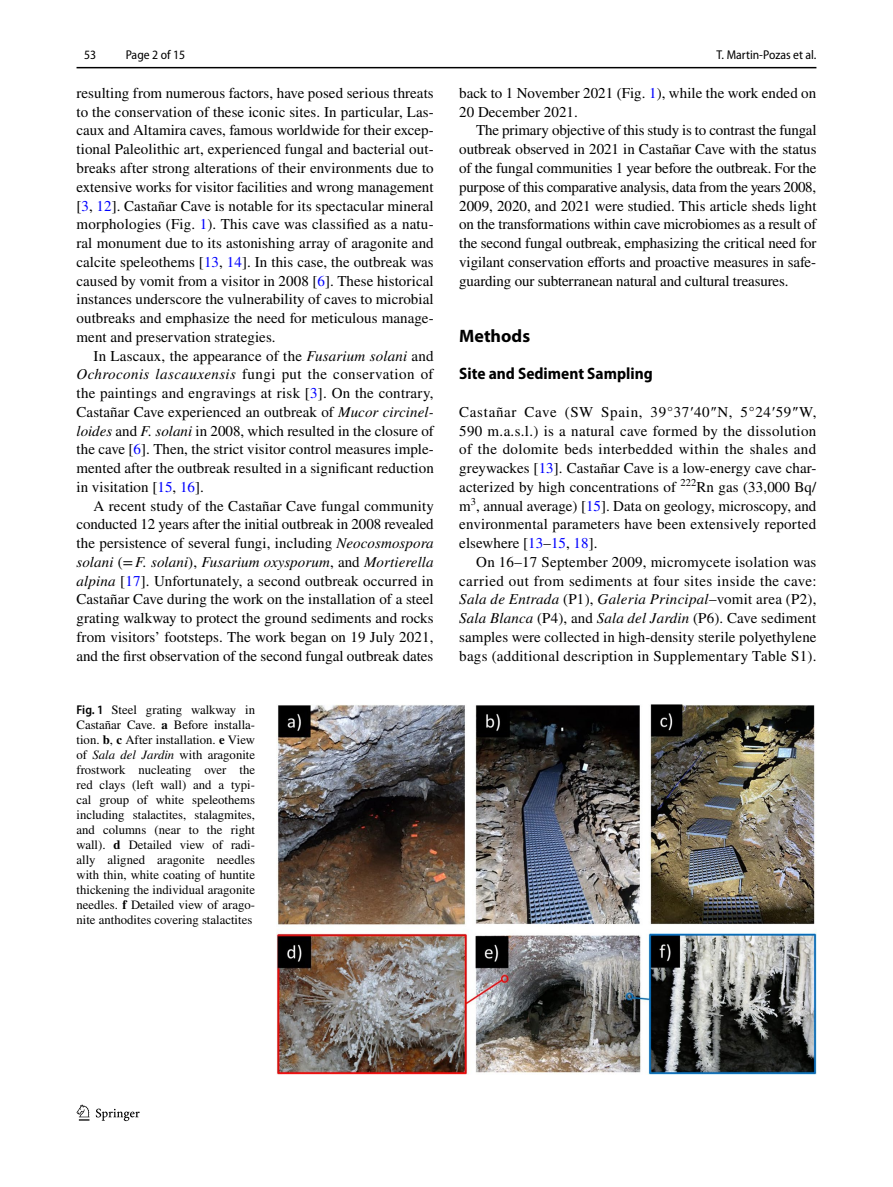
<style>
.page{position:relative;width:893px;height:1187px;background:#fff}
.page>*{position:absolute;margin:0;border:0;box-sizing:border-box;transform-origin:0 0}
.t1{font:700 18px "Myriad Pro";color:#000}
.t2{font:700 semi-condensed 16.5px "Myriad Pro";color:#000}
.t3{font:15px/18.8px "STIX";letter-spacing:.005em;color:#000;text-align:justify}
.t4{font:12.75px/15px "STIX";color:#000;text-align:justify}
.t5{font:semi-condensed 12.75px "Myriad Pro";color:#000}
.s1{color:#00f}
.s2{font-style:italic}
.s3{font-family:"Times New Roman"}
.s4{font-family:"Myriad Pro";font-weight:600;font-stretch:semi-condensed}
.s5{font-weight:700}
</style>
<div class="page">
<hr style="left:77px;top:67px;width:739px;height:1px;background:#000">
<svg style="left:77px;top:1104px;width:12px;height:16px"></svg>
<svg style="left:96px;top:1108px;width:44px;height:12px"></svg>
<img style="left:276px;top:704px;width:540px;height:369px">
<p class="t5" style="left:84px;top:48px;width:14px">53</p>
<p class="t5" style="left:126px;top:48px;width:61px">Page 2 of 15</p>
<p class="t5" style="left:717px;top:48px;width:101px">T. Martin‑Pozas et al.</p>
<p class="t3" style="left:77px;top:84px;width:359px">resulting from numerous factors, have posed serious threats to the conservation of these iconic sites. In particular, Las&shy;caux and Altamira caves, famous worldwide for their excep&shy;tional Paleolithic art, experienced fungal and bacterial out&shy;breaks after strong alterations of their environments due to extensive works for visitor facilities and wrong management [<span class="s1">3</span>, <span class="s1">12</span>]. Castañar Cave is notable for its spectacular mineral morphologies (Fig. <span class="s1">1</span>). This cave was classified as a natu&shy;ral monument due to its astonishing array of aragonite and calcite speleothems [<span class="s1">13</span>, <span class="s1">14</span>]. In this case, the outbreak was caused by vomit from a visitor in 2008 [<span class="s1">6</span>]. These historical instances underscore the vulnerability of caves to microbial outbreaks and emphasize the need for meticulous manage&shy;ment and preservation strategies.</p>
<p class="t3" style="left:77px;top:347px;width:359px;text-indent:17px">In Lascaux, the appearance of the <span class="s2">Fusarium solani</span> and <span class="s2">Ochroconis lascauxensis</span> fungi put the conservation of the paintings and engravings at risk [<span class="s1">3</span>]. On the contrary, Castañar Cave experienced an outbreak of <span class="s2">Mucor circinel&shy;loides</span> and <span class="s2">F. solani</span> in 2008, which resulted in the closure of the cave [<span class="s1">6</span>]. Then, the strict visitor control measures imple&shy;mented after the outbreak resulted in a significant reduction in visitation [<span class="s1">15</span>, <span class="s1">16</span>].</p>
<p class="t3" style="left:76px;top:497px;width:359px;text-indent:17px">A recent study of the Castañar Cave fungal community conducted 12 years after the initial outbreak in 2008 revealed the persistence of several fungi, including <span class="s2">Neocosmospora solani</span> (=<span class="s2">F. solani</span>), <span class="s2">Fusarium oxysporum</span>, and <span class="s2">Mortierella alpina</span> [<span class="s1">17</span>]. Unfortunately, a second outbreak occurred in Castañar Cave during the work on the installation of a steel grating walkway to protect the ground sediments and rocks from visitors’ footsteps. The work began on 19 July 2021, and the first observation of the second fungal outbreak dates</p>
<p class="t3" style="left:459px;top:84px;width:359px">back to 1 November 2021 (Fig. <span class="s1">1</span>), while the work ended on<br>20 December 2021.</p>
<p class="t3" style="left:459px;top:122px;width:359px;text-indent:17px">The primary objective of this study is to contrast the fungal outbreak observed in 2021 in Castañar Cave with the status of the fungal communities 1 year before the outbreak. For the purpose of this comparative analysis, data from the years 2008, 2009, 2020, and 2021 were studied. This article sheds light on the transformations within cave microbiomes as a result of the second fungal outbreak, emphasizing the critical need for vigilant conservation efforts and proactive measures in safe&shy;guarding our subterranean natural and cultural treasures.</p>
<p class="t1" style="left:459px;top:324px;width:72px">Methods</p>
<p class="t2" style="left:459px;top:364px;width:195px">Site and Sediment Sampling</p>
<p class="t3" style="left:459px;top:403px;width:359px">Castañar Cave (SW Spain, 39°37<span class="s3">′</span>40<span class="s3">″</span>N, 5°24<span class="s3">′</span>59<span class="s3">″</span>W, 590 m.a.s.l.) is a natural cave formed by the dissolution of the dolomite beds interbedded within the shales and greywackes [<span class="s1">13</span>]. Castañar Cave is a low-energy cave char&shy;acterized by high concentrations of <sup>222</sup>Rn gas (33,000 Bq/ m<sup>3</sup>, annual average) [<span class="s1">15</span>]. Data on geology, microscopy, and environmental parameters have been extensively reported elsewhere [<span class="s1">13</span>–<span class="s1">15</span>, <span class="s1">18</span>].</p>
<p class="t3" style="left:459px;top:553px;width:359px;text-indent:17px">On 16–17 September 2009, micromycete isolation was carried out from sediments at four sites inside the cave:<br><span class="s2">Sala de Entrada</span> (P1), <span class="s2">Galeria Principal</span>–vomit area (P2), <span class="s2">Sala Blanca</span> (P4), and <span class="s2">Sala del Jardin</span> (P6). Cave sediment samples were collected in high-density sterile polyethylene bags (additional description in Supplementary Table S1).</p>
<p class="t4" style="left:77px;top:703px;width:180px"><span class="s4">Fig. 1</span> Steel grating walkway in Castañar Cave. <span class="s5">a</span> Before installa&shy;tion. <span class="s5">b</span>, <span class="s5">c</span> After installation. <span class="s5">e</span> View of <span class="s2">Sala del Jardin</span> with aragonite frostwork nucleating over the red clays (left wall) and a typi&shy;cal group of white speleothems including stalactites, stalagmites, and columns (near to the right wall). <span class="s5">d</span> Detailed view of radi&shy;ally aligned aragonite needles with thin, white coating of huntite thickening the individual aragonite needles. <span class="s5">f</span> Detailed view of arago&shy;nite anthodites covering stalactites</p>
</div>
